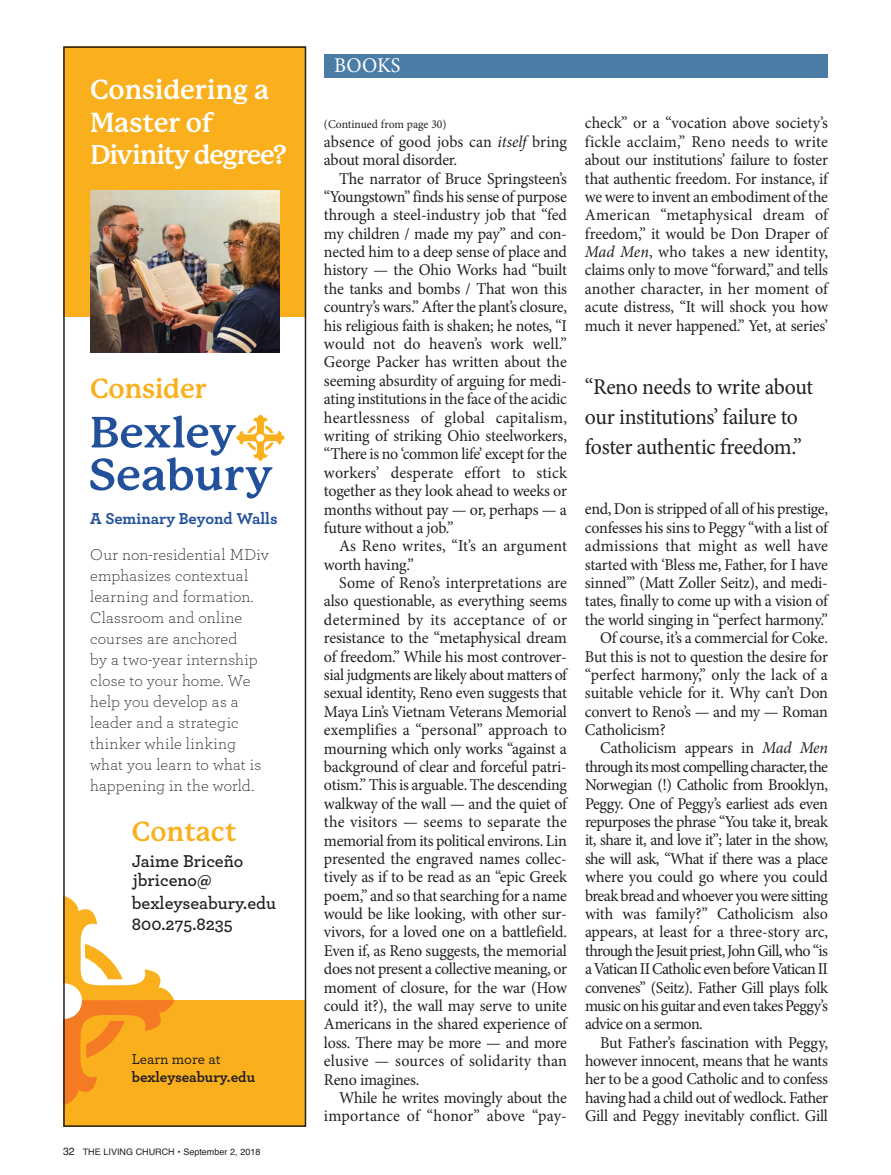
<style>
.page{position:relative;width:891px;height:1175px;background:#fff}
.page>*{position:absolute;margin:0;border:0;box-sizing:border-box;transform-origin:0 0}
.t1{font:700 27px/32.4px "P22 Mackinac";letter-spacing:-.01em;color:#fff}
.t2{font:700 27px "P22 Mackinac";letter-spacing:-.01em;color:#faaf1c}
.t3{font:700 26.7px "P22 Mackinac";letter-spacing:-.045em;color:#fff}
.t4{font:22.5px/30px "Minion Pro";letter-spacing:-.02em;color:#231f20}
.t5{font:21px "Minion Pro";letter-spacing:.01em;color:#fff}
.t6{font:600 18px/19.5px "Archer";color:#231f20}
.t7{font:16.5px/18.5px "Minion Pro";letter-spacing:-.02em;color:#231f20;text-align:justify}
.t8{font:300 16.5px/21px "Archer";letter-spacing:.01em;color:#231f20}
.t9{font:16.5px "Minion Pro";letter-spacing:-.04em;color:#231f20}
.t10{font:16.5px/18.5px "Minion Pro";letter-spacing:.005em;color:#231f20}
.t11{font:16.5px "Minion Pro";color:#231f20}
.t12{font:16.5px "Minion Pro";letter-spacing:.01em;color:#231f20}
.t13{font:700 16.5px "Archer";color:#23509b}
.t14{font:700 15px "Archer";color:#231f20}
.t15{font:500 15px "Archer";letter-spacing:-.005em;color:#231f20}
.t16{font:12px "Minion Pro";color:#231f20}
.t17{font:9px "Helvetica";color:#231f20}
.s1{font-size:10.5px}
.s2{font-style:italic}
</style>
<div class="page">
<div style="left:63px;top:46px;width:243px;height:271px;background:#faaf1c"></div>
<svg style="left:90px;top:414px;width:195px;height:84px"></svg>
<img style="left:90px;top:190px;width:189px;height:163px">
<div style="left:63px;top:1000px;width:243px;height:126px;background:#faaf1c"></div>
<svg style="left:66px;top:896px;width:109px;height:208px"></svg>
<div style="left:63px;top:46px;width:243px;height:1080px;border:2px solid #231f20"></div>
<div style="left:324px;top:54px;width:504px;height:23px;background:#4b7ca6"></div>
<h1 class="t1" style="left:90px;top:76px;width:181px">Considering a<br>Master of</h1>
<h2 class="t3" style="left:90px;top:144px;width:198px">Divinity degree?</h2>
<h1 class="t2" style="left:90px;top:378px;width:118px">Consider</h1>
<p class="t13" style="left:90px;top:513px;width:189px">A Seminary Beyond Walls</p>
<p class="t8" style="left:90px;top:545px;width:180px">Our non-residential MDiv emphasizes contextual learning and formation.<br>Classroom and online courses are anchored<br>by a two-year internship close to your home. We help you develop as a leader and a strategic thinker while linking what you learn to what is happening in the world.</p>
<h1 class="t2" style="left:132px;top:821px;width:106px">Contact</h1>
<p class="t6" style="left:132px;top:852px;width:113px">Jaime Briceño jbriceno@</p>
<p class="t6" style="left:132px;top:893px;width:146px;line-height:21px">bexleyseabury.edu<br>800.275.8235</p>
<p class="t15" style="left:132px;top:1054px;width:90px">Learn more at</p>
<p class="t14" style="left:132px;top:1072px;width:125px">bexleyseabury.edu</p>
<p class="t17" style="left:63px;top:1146px;width:199px"><span class="s1">32</span> THe LIVInG CHURCH • september 2, 2018</p>
<p class="t5" style="left:334px;top:57px;width:68px">BOOKS</p>
<p class="t16" style="left:324px;top:120px;width:124px">(Continued from page 30)</p>
<p class="t7" style="left:324px;top:134px;width:245px">absence of good jobs can <span class="s2">itself</span> bring about moral disorder.</p>
<p class="t7" style="left:324px;top:170px;width:245px;text-indent:15px">The narrator of Bruce Springsteen’s “youngstown” finds his sense of purpose through a steel-industry job that “fed my children / made my pay” and con&shy;nected him to a deep sense of place and history — the Ohio Works had “built the tanks and bombs / That won this country’s wars.” After the plant’s closure, his religious faith is shaken; he notes, “I would not do heaven’s work well.” George Packer has written about the seeming absurdity of arguing for medi&shy;ating institutions in the face of the acidic heartlessness of global capitalism, writing of striking Ohio steelworkers, “There is no ‘common life’ except for the workers’ desperate effort to stick together as they look ahead to weeks or months without pay — or, perhaps — a future without a job.”</p>
<p class="t10" style="left:324px;top:538px;width:245px;text-indent:15px">As Reno writes, “It’s an argument worth having.”</p>
<p class="t7" style="left:324px;top:575px;width:245px;text-indent:15px">Some of Reno’s interpretations are also questionable, as everything seems determined by its acceptance of or resistance to the “metaphysical dream of freedom.” While his most controver&shy;sial judgments are likely about matters of sexual identity, Reno even suggests that Maya Lin’s Vietnam Veterans Memorial exemplifies a “personal” approach to mourning which only works “against a background of clear and forceful patri&shy;otism.” This is arguable. The descending walkway of the wall — and the quiet of the visitors — seems to separate the memorial from its political environs. Lin presented the engraved names collec&shy;tively as if to be read as an “epic Greek poem,” and so that searching for a name would be like looking, with other sur&shy;vivors, for a loved one on a battlefield.<br>Even if, as Reno suggests, the memorial does not present a collective meaning, or moment of closure, for the war (How could it?), the wall may serve to unite Americans in the shared experience of loss. There may be more — and more elusive — sources of solidarity than Reno imagines.</p>
<p class="t7" style="left:324px;top:1089px;width:245px;text-align:right">While he writes movingly about the importance of “honor” above “pay-</p>
<p class="t7" style="left:585px;top:115px;width:245px">check” or a “vocation above society’s fickle acclaim,” Reno needs to write about our institutions’ failure to foster that authentic freedom. For instance, if we were to invent an embodiment of the American “metaphysical dream of freedom,” it would be Don Draper of <span class="s2">Mad Men</span>, who takes a new identity, claims only to move “forward,” and tells another character, in her moment of acute distress, “It will shock you how much it never happened.” yet, at series’</p>
<h3 class="t4" style="left:585px;top:374px;width:230px">“Reno needs to write about our institutions’ failure to foster authentic freedom.”</h3>
<p class="t7" style="left:585px;top:501px;width:245px">end, Don is stripped of all of his prestige,</p>
<p class="t7" style="left:585px;top:520px;width:245px">confesses his sins to Peggy “with a list of</p>
<p class="t12" style="left:585px;top:539px;width:245px">admissions that might as well have</p>
<p class="t7" style="left:585px;top:556px;width:245px">started with ‘Bless me, Father, for I have</p>
<p class="t7" style="left:585px;top:575px;width:244px">sinned’” (Matt Zoller Seitz), and medi-</p>
<p class="t7" style="left:585px;top:593px;width:245px">tates, finally to come up with a vision of</p>
<p class="t7" style="left:585px;top:611px;width:244px">the world singing in “perfect harmony.”</p>
<p class="t7" style="left:600px;top:630px;width:229px">Of course, it’s a commercial for Coke.</p>
<p class="t7" style="left:585px;top:648px;width:245px">But this is not to question the desire for</p>
<p class="t11" style="left:585px;top:668px;width:245px">“perfect harmony,” only the lack of a</p>
<p class="t7" style="left:585px;top:685px;width:245px">suitable vehicle for it. Why can’t Don</p>
<p class="t7" style="left:585px;top:703px;width:245px">convert to Reno’s — and my — Roman</p>
<p class="t7" style="left:585px;top:722px;width:82px">Catholicism?</p>
<p class="t7" style="left:600px;top:740px;width:229px">Catholicism appears in <span class="s2">Mad Men</span></p>
<p class="t9" style="left:585px;top:760px;width:245px">through its most compelling character, the</p>
<p class="t7" style="left:585px;top:777px;width:245px">Norwegian (!) Catholic from Brooklyn,</p>
<p class="t7" style="left:585px;top:795px;width:244px">Peggy. One of Peggy’s earliest ads even</p>
<p class="t7" style="left:585px;top:814px;width:245px">repurposes the phrase “you take it, break</p>
<p class="t9" style="left:585px;top:834px;width:245px">it, share it, and love it”; later in the show,</p>
<p class="t7" style="left:585px;top:850px;width:245px">she will ask, “What if there was a place</p>
<p class="t7" style="left:585px;top:869px;width:245px">where you could go where you could</p>
<p class="t9" style="left:585px;top:889px;width:245px">break bread and whoever you were sitting</p>
<p class="t7" style="left:585px;top:906px;width:244px">with was family?” Catholicism also</p>
<p class="t7" style="left:585px;top:924px;width:245px">appears, at least for a three-story arc,</p>
<p class="t9" style="left:585px;top:944px;width:244px">through the Jesuit priest, John Gill, who “is</p>
<p class="t9" style="left:585px;top:962px;width:245px">a Vatican II Catholic even before Vatican II</p>
<p class="t7" style="left:585px;top:979px;width:244px">convenes” (Seitz). Father Gill plays folk</p>
<p class="t7" style="left:585px;top:997px;width:244px">music on his guitar and even takes Peggy’s</p>
<p class="t7" style="left:585px;top:1016px;width:119px">advice on a sermon.</p>
<p class="t7" style="left:600px;top:1034px;width:229px">But Father’s fascination with Peggy,</p>
<p class="t7" style="left:585px;top:1053px;width:245px">however innocent, means that he wants</p>
<p class="t7" style="left:585px;top:1071px;width:245px">her to be a good Catholic and to confess</p>
<p class="t7" style="left:585px;top:1089px;width:245px">having had a child out of wedlock. Father</p>
<p class="t7" style="left:585px;top:1108px;width:244px">Gill and Peggy inevitably conflict. Gill</p>
</div>
